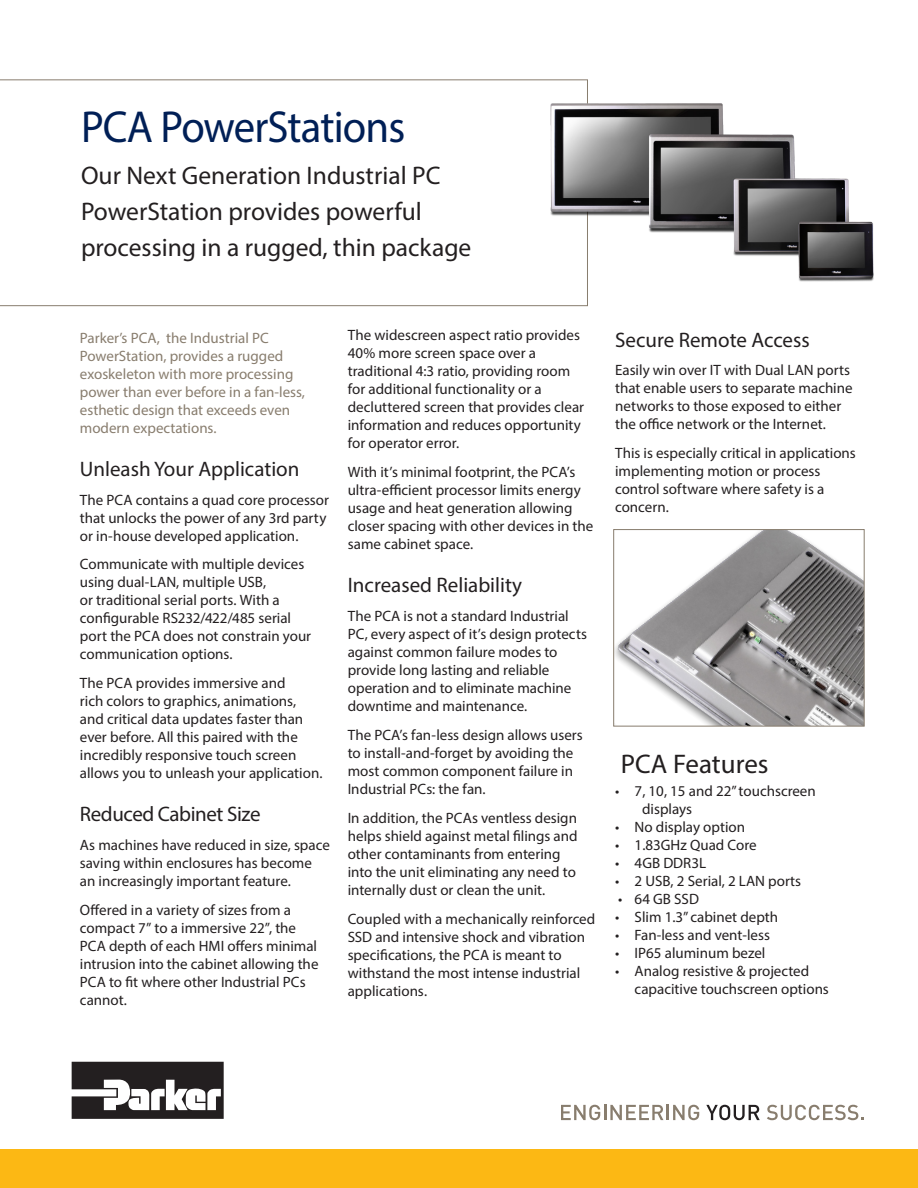
<style>
.page{position:relative;width:918px;height:1188px;background:#fff}
.page>*{position:absolute;margin:0;border:0;box-sizing:border-box;transform-origin:0 0}
.t1{font:45px "Myriad Pro";letter-spacing:-.02em;color:#001f56;scale:.95 1}
.HN_18_Lt_Black_Head{font:27px "Myriad Pro";color:#231f20}
.t2{font:25.5px/36px "Myriad Pro";color:#231f20}
.HN_18_Lt_Black_Head-2{font:21px "Myriad Pro";color:#231f20}
.HN_Light_10_Gray_Tex{font:21px "Myriad Pro";color:#231f20}
.Utopia_Reg_10_Text{font:21px "Myriad Pro";letter-spacing:-.02em;color:#231f20}
.Utopia_Reg_10_Text-2{font:15px/18px "Myriad Pro";color:#231f20}
.HN_Light_10_Gray_Tex-2{font:15px/18px "Myriad Pro";color:#887d6e}
.HN_Bold_10_Bullets{font:15px/18px "Myriad Pro";color:#231f20}
</style>
<div class="page">
<svg style="left:0;top:79px;width:588px;height:227px"></svg>
<svg style="left:72px;top:1062px;width:152px;height:57px"></svg>
<svg style="left:561px;top:1105px;width:138px;height:15px"></svg>
<svg style="left:706px;top:1105px;width:54px;height:15px"></svg>
<svg style="left:767px;top:1105px;width:97px;height:15px"></svg>
<div style="left:0;top:1150px;width:918px;height:38px;background:#fcb814"></div>
<img style="left:616px;top:531px;width:246px;height:193px">
<div style="left:614px;top:529px;width:250px;height:197px;border:1px solid #887d6e"></div>
<img style="left:503px;top:79px;width:371px;height:214px">
<p class="t1" style="left:81px;top:99px;width:343px">PCA PowerStations</p>
<p class="t2" style="left:81px;top:157px;width:392px">Our Next Generation Industrial PC<br>PowerStation provides powerful processing in a rugged, thin package</p>
<p class="HN_Light_10_Gray_Tex-2" style="left:80px;top:328px;width:227px">Parker’s PCA, the Industrial PC<br>PowerStation, provides a rugged exoskeleton with more processing power than ever before in a fan-less, esthetic design that exceeds even modern expectations.</p>
<p class="HN_Light_10_Gray_Tex" style="left:80px;top:456px;width:221px">Unleash Your Application</p>
<p class="Utopia_Reg_10_Text-2" style="left:80px;top:490px;width:251px">The PCA contains a quad core processor that unlocks the power of any 3rd party or in-house developed application.</p>
<p class="Utopia_Reg_10_Text-2" style="left:80px;top:555px;width:233px">Communicate with multiple devices using dual-LAN, multiple USB,<br>or traditional serial ports. With a configurable RS232/422/485 serial port the PCA does not constrain your communication options.</p>
<p class="Utopia_Reg_10_Text-2" style="left:80px;top:674px;width:244px">The PCA provides immersive and<br>rich colors to graphics, animations, and critical data updates faster than ever before. All this paired with the incredibly responsive touch screen allows you to unleash your application.</p>
<p class="Utopia_Reg_10_Text" style="left:80px;top:801px;width:182px">Reduced Cabinet Size</p>
<p class="Utopia_Reg_10_Text-2" style="left:80px;top:836px;width:251px">As machines have reduced in size, space saving within enclosures has become an increasingly important feature.</p>
<p class="Utopia_Reg_10_Text-2" style="left:80px;top:901px;width:240px">Offered in a variety of sizes from a compact 7” to a immersive 22”, the<br>PCA depth of each HMI offers minimal intrusion into the cabinet allowing the<br>PCA to fit where other Industrial PCs cannot.</p>
<p class="Utopia_Reg_10_Text-2" style="left:348px;top:326px;width:238px">The widescreen aspect ratio provides 40% more screen space over a traditional 4:3 ratio, providing room for additional functionality or a decluttered screen that provides clear information and reduces opportunity for operator error.</p>
<p class="Utopia_Reg_10_Text-2" style="left:348px;top:463px;width:247px">With it’s minimal footprint, the PCA’s ultra-efficient processor limits energy usage and heat generation allowing closer spacing with other devices in the same cabinet space.</p>
<p class="HN_18_Lt_Black_Head-2" style="left:348px;top:572px;width:176px">Increased Reliability</p>
<p class="Utopia_Reg_10_Text-2" style="left:348px;top:607px;width:241px">The PCA is not a standard Industrial PC, every aspect of it’s design protects against common failure modes to provide long lasting and reliable operation and to eliminate machine downtime and maintenance.</p>
<p class="Utopia_Reg_10_Text-2" style="left:348px;top:726px;width:237px">The PCA’s fan-less design allows users to install-and-forget by avoiding the most common component failure in Industrial PCs: the fan.</p>
<p class="Utopia_Reg_10_Text-2" style="left:348px;top:809px;width:231px">In addition, the PCAs ventless design helps shield against metal filings and other contaminants from entering into the unit eliminating any need to internally dust or clean the unit.</p>
<p class="Utopia_Reg_10_Text-2" style="left:348px;top:909px;width:249px">Coupled with a mechanically reinforced SSD and intensive shock and vibration specifications, the PCA is meant to withstand the most intense industrial applications.</p>
<p class="HN_18_Lt_Black_Head-2" style="left:615px;top:327px;width:196px">Secure Remote Access</p>
<p class="Utopia_Reg_10_Text-2" style="left:615px;top:361px;width:239px">Easily win over IT with Dual LAN ports that enable users to separate machine networks to those exposed to either the office network or the Internet.</p>
<p class="Utopia_Reg_10_Text-2" style="left:615px;top:444px;width:242px">This is especially critical in applications implementing motion or process control software where safety is a concern.</p>
<p class="HN_18_Lt_Black_Head" style="left:621px;top:747px;width:149px">PCA Features</p>
<p class="Utopia_Reg_10_Text-2" style="left:642px;top:782px;width:175px;text-indent:-27px">• 7, 10, 15 and 22” touchscreen displays</p>
<p class="Utopia_Reg_10_Text-2" style="left:615px;top:818px;width:131px">• No display option</p>
<p class="Utopia_Reg_10_Text-2" style="left:615px;top:836px;width:143px">• 1.83GHz Quad Core</p>
<p class="Utopia_Reg_10_Text-2" style="left:615px;top:854px;width:93px">• 4GB DDR3L</p>
<p class="HN_Bold_10_Bullets" style="left:615px;top:872px;width:188px">• 2 USB, 2 Serial, 2 LAN ports</p>
<p class="HN_Bold_10_Bullets" style="left:618px;top:890px;width:82px">• 64 GB SSD</p>
<p class="HN_Bold_10_Bullets" style="left:615px;top:908px;width:165px">• Slim 1.3” cabinet depth</p>
<p class="HN_Bold_10_Bullets" style="left:615px;top:926px;width:156px">• Fan-less and vent-less</p>
<p class="HN_Bold_10_Bullets" style="left:615px;top:944px;width:152px">• IP65 aluminum bezel</p>
<p class="HN_Bold_10_Bullets" style="left:635px;top:962px;width:196px;text-indent:-20px">• Analog resistive &amp; projected capacitive touchscreen options</p>
</div>
